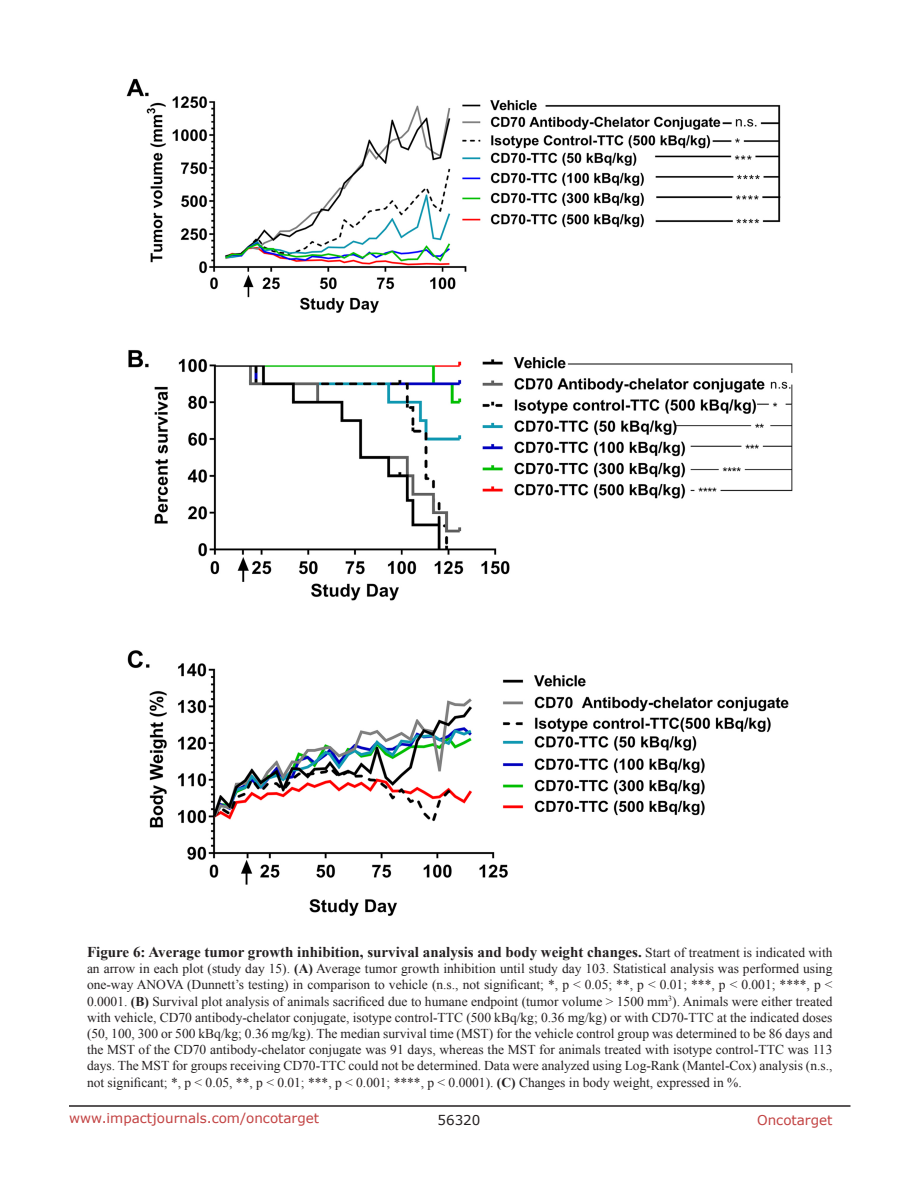
<style>
.page{position:relative;width:918px;height:1188px;background:#fff}
.page>*{position:absolute;margin:0;border:0;box-sizing:border-box;transform-origin:0 0}
.figuretext{font:700 15px "Times New Roman";color:#231f20}
.figuretext-2{font:13.5px/16.2px "Times New Roman";color:#231f20;text-align:justify}
.t1{font:13.5px "Verdana";color:#c24141}
.t2{font:13.5px "Verdana";color:#231f20}
.s1{font-weight:400;font-size:13.5px}
.s2{font-weight:700}
</style>
<div class="page">
<hr style="left:69px;top:1105px;width:781px;height:2px;background:#231f20">
<img style="left:126px;top:78px;width:667px;height:838px">
<p class="figuretext" style="left:87px;top:941px;width:747px">Figure 6: Average tumor growth inhibition, survival analysis and body weight changes. <span class="s1">Start of treatment is indicated with</span></p>
<p class="figuretext-2" style="left:87px;top:960px;width:747px">an arrow in each plot (study day 15). <span class="s2">(A)</span> Average tumor growth inhibition until study day 103. Statistical analysis was performed using one-way ANOVA (Dunnett’s testing) in comparison to vehicle (n.s., not significant; *, p &lt; 0.05; **, p &lt; 0.01; ***, p &lt; 0.001; ****, p &lt; 0.0001. <span class="s2">(B)</span> Survival plot analysis of animals sacrificed due to humane endpoint (tumor volume &gt; 1500 mm<sup>3</sup>). Animals were either treated with vehicle, CD70 antibody-chelator conjugate, isotype control-TTC (500 kBq/kg; 0.36 mg/kg) or with CD70-TTC at the indicated doses (50, 100, 300 or 500 kBq/kg; 0.36 mg/kg). The median survival time (MST) for the vehicle control group was determined to be 86 days and the MST of the CD70 antibody-chelator conjugate was 91 days, whereas the MST for animals treated with isotype control-TTC was 113 days. The MST for groups receiving CD70-TTC could not be determined. Data were analyzed using Log-Rank (Mantel-Cox) analysis (n.s., not significant; *, p &lt; 0.05, **, p &lt; 0.01; ***, p &lt; 0.001; ****, p &lt; 0.0001). <span class="s2">(C)</span> Changes in body weight, expressed in %.</p>
<p class="t1" style="left:69px;top:1109px;width:252px">www.impactjournals.com/oncotarget</p>
<p class="t2" style="left:438px;top:1111px;width:44px">56320</p>
<p class="t1" style="left:757px;top:1111px;width:77px">Oncotarget</p>
</div>
